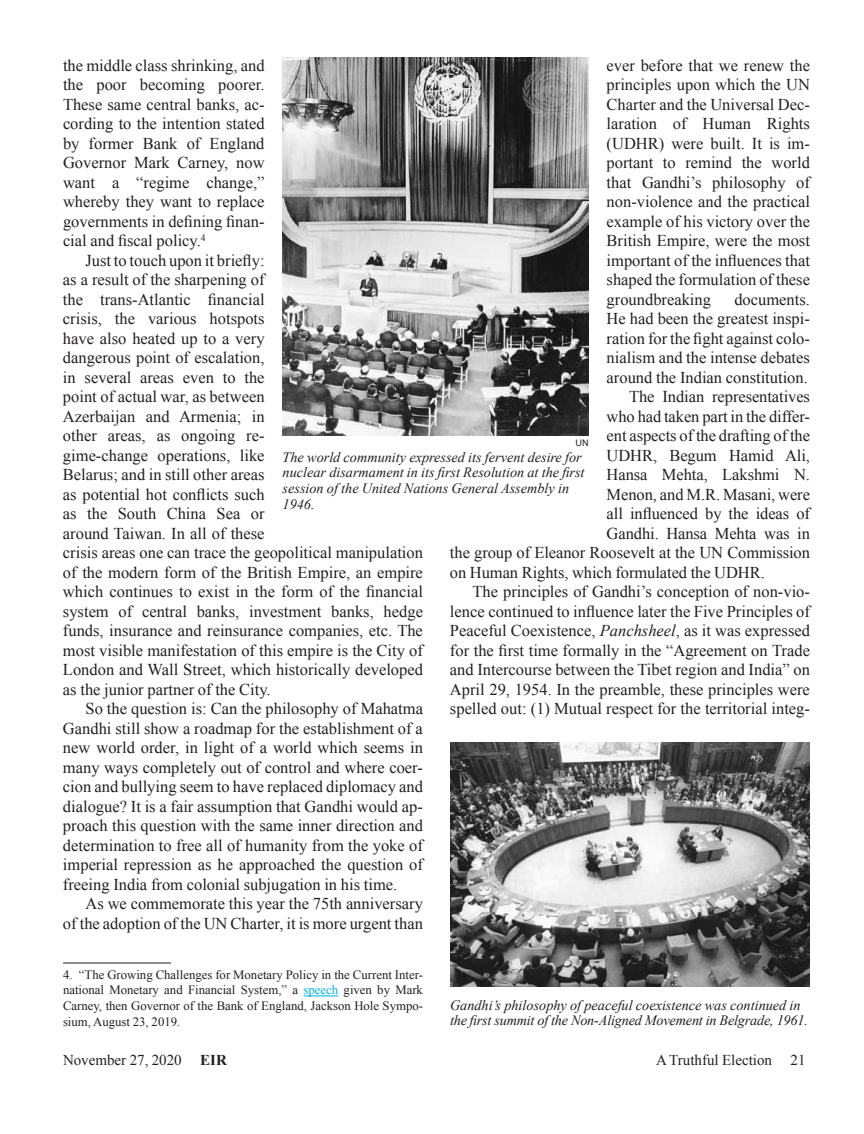
<style>
.page{position:relative;width:864px;height:1134px;background:#fff}
.page>*{position:absolute;margin:0;border:0;box-sizing:border-box;transform-origin:0 0}
.t1{font:16.5px/19.5px "Times New Roman";color:#231f20;text-align:justify}
.t2{font:15px "Times New Roman";color:#231f20}
.t3{font:italic 14.25px/15.8px "Times New Roman";color:#231f20}
.t4{font:12.75px/15.8px "Times New Roman";color:#231f20;text-align:justify}
.t5{font:9px "Helvetica";color:#231f20}
.s1{color:#00aeef}
.s2{font-style:italic}
.s3{font-weight:700}
</style>
<div class="page">
<hr style="left:63px;top:963px;width:108px;height:1px;background:#231f20">
<hr style="left:304px;top:996px;width:34px;height:1px;background:#00aeef">
<img style="left:283px;top:57px;width:306px;height:378px">
<img style="left:450px;top:743px;width:360px;height:243px">
<p class="t1" style="left:63px;top:55px;width:203px">the middle class shrinking, and the poor becoming poorer.<br>These same central banks, ac&shy;cording to the intention stated by former Bank of England Governor Mark Carney, now want a “regime change,” whereby they want to replace governments in defining finan&shy;cial and fiscal policy.<sup>4</sup></p>
<p class="t1" style="left:63px;top:250px;width:362px;text-align:left;text-indent:23px">Just to touch upon it briefly:<br>as a result of the sharpening of<br>the trans-Atlantic financial<br>crisis, the various hotspots<br>have also heated up to a very<br>dangerous point of escalation,<br>in several areas even to the<br>point of actual war, as between<br>Azerbaijan and Armenia; in<br>other areas, as ongoing re-<br>gime-change operations, like<br>Belarus; and in still other areas<br>as potential hot conflicts such<br>as the South China Sea or<br>around Taiwan. In all of these<br>crisis areas one can trace the geopolitical manipulation of the modern form of the British Empire, an empire which continues to exist in the form of the financial system of central banks, investment banks, hedge funds, insurance and reinsurance companies, etc. The most visible manifestation of this empire is the City of London and Wall Street, which historically developed as the junior partner of the City.</p>
<p class="t1" style="left:63px;top:699px;width:362px;text-indent:23px">So the question is: Can the philosophy of Mahatma Gandhi still show a roadmap for the establishment of a new world order, in light of a world which seems in many ways completely out of control and where coer&shy;cion and bullying seem to have replaced diplomacy and dialogue? It is a fair assumption that Gandhi would ap&shy;proach this question with the same inner direction and determination to free all of humanity from the yoke of imperial repression as he approached the question of freeing India from colonial subjugation in his time.</p>
<p class="t1" style="left:63px;top:894px;width:361px;text-align:right">As we commemorate this year the 75th anniversary<br>of the adoption of the UN Charter, it is more urgent than</p>
<p class="t4" style="left:63px;top:966px;width:362px">4. “The Growing Challenges for Monetary Policy in the Current Inter&shy;national Monetary and Financial System,” a <span class="s1">speech</span> given by Mark Carney, then Governor of the Bank of England, Jackson Hole Sympo&shy;sium, August 23, 2019.</p>
<p class="t1" style="left:607px;top:55px;width:205px">ever before that we renew the principles upon which the UN Charter and the Universal Dec&shy;laration of Human Rights (UDHR) were built. It is im&shy;portant to remind the world that Gandhi’s philosophy of non-violence and the practical example of his victory over the British Empire, were the most important of the influences that shaped the formulation of these groundbreaking</p>
<p class="t1" style="left:734px;top:289px;width:77px">documents.</p>
<p class="t1" style="left:607px;top:309px;width:205px">He had been the greatest inspi-</p>
<p class="t1" style="left:607px;top:328px;width:205px">ration for the fight against colo-</p>
<p class="t1" style="left:607px;top:348px;width:205px">nialism and the intense debates</p>
<p class="t1" style="left:607px;top:367px;width:203px">around the Indian constitution.</p>
<p class="t1" style="left:629px;top:387px;width:182px">The Indian representatives</p>
<p class="t1" style="left:607px;top:406px;width:205px">who had taken part in the differ-</p>
<p class="t1" style="left:607px;top:426px;width:205px">ent aspects of the drafting of the</p>
<p class="t1" style="left:607px;top:445px;width:205px">UDHR, Begum Hamid Ali,</p>
<p class="t1" style="left:607px;top:465px;width:205px">Hansa Mehta, Lakshmi N.</p>
<p class="t1" style="left:607px;top:484px;width:205px">Menon, and M.R. Masani, were</p>
<p class="t1" style="left:607px;top:504px;width:205px">all influenced by the ideas of</p>
<p class="t1" style="left:607px;top:523px;width:205px">Gandhi. Hansa Mehta was in</p>
<p class="t1" style="left:450px;top:543px;width:362px">the group of Eleanor Roosevelt at the UN Commission</p>
<p class="t1" style="left:450px;top:562px;width:316px">on Human Rights, which formulated the UDHR.</p>
<p class="t1" style="left:473px;top:582px;width:339px">The principles of Gandhi’s conception of non-vio-</p>
<p class="t1" style="left:450px;top:601px;width:362px">lence continued to influence later the Five Principles of</p>
<p class="t1" style="left:450px;top:621px;width:361px">Peaceful Coexistence, <span class="s2">Panchsheel</span>, as it was expressed</p>
<p class="t1" style="left:450px;top:640px;width:361px">for the first time formally in the “Agreement on Trade</p>
<p class="t1" style="left:450px;top:660px;width:362px">and Intercourse between the Tibet region and India” on</p>
<p class="t1" style="left:450px;top:679px;width:361px">April 29, 1954. In the preamble, these principles were</p>
<p class="t1" style="left:450px;top:699px;width:361px">spelled out: (1) Mutual respect for the territorial integ-</p>
<p class="t5" style="left:576px;top:436px;width:14px">UN</p>
<p class="t3" style="left:283px;top:449px;width:303px">The world community expressed its fervent desire for nuclear disarmament in its first Resolution at the first session of the United Nations General Assembly in 1946.</p>
<p class="t3" style="left:450px;top:997px;width:359px">Gandhi’s philosophy of peaceful coexistence was continued in the first summit of the Non-Aligned Movement in Belgrade, 1961.</p>
<p class="t2" style="left:63px;top:1050px;width:165px">November 27, 2020 <span class="s3">EIR</span></p>
<p class="t2" style="left:656px;top:1050px;width:151px">A Truthful Election 21</p>
</div>
